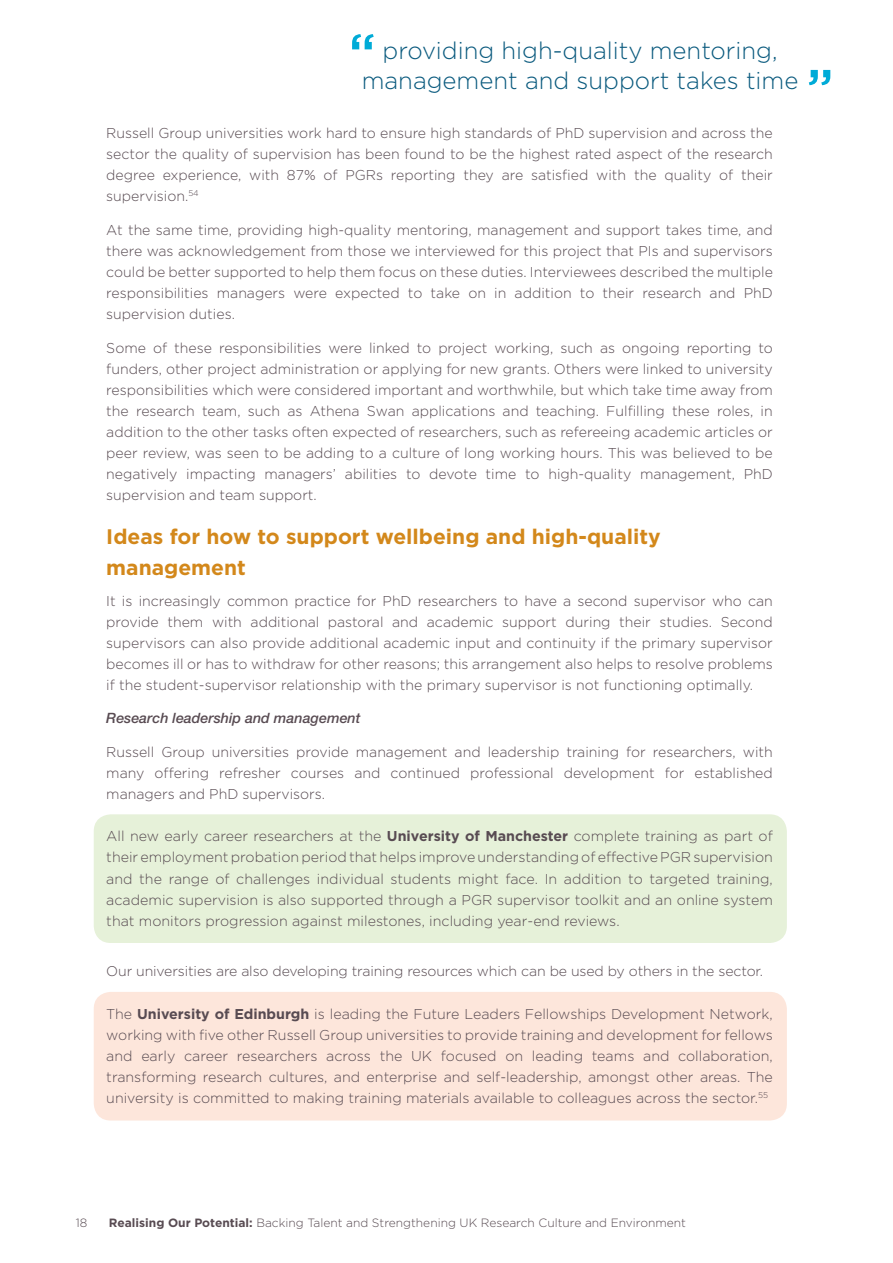
<style>
.page{position:relative;width:893px;height:1263px;background:#fff}
.page>*{position:absolute;margin:0;border:0;box-sizing:border-box;transform-origin:0 0}
.t1{font:500 54px "Gotham";color:#00abd7}
.t2{font:300 24px/30px "Gotham";color:#0a5a7e;text-align:center}
.t3{font:700 21px/31.5px "Gotham";color:#d3881b}
.t4{font:300 14.25px/21px "Gotham";color:#584b52;text-align:justify}
.t5{font:italic 500 14.25px "Helvetica Neue LT Std";color:#584b52}
.t6{font:300 13.95px "Gotham";letter-spacing:-.01em;color:#584b52}
.t7{font:300 12px "Gotham";color:#584b52}
.s1{font-weight:700}
</style>
<div class="page">
<div style="left:94px;top:814px;width:693px;height:129px;background:#e6f1d9;border-radius:17px"></div>
<div style="left:94px;top:992px;width:693px;height:128px;background:#fde6db;border-radius:17px"></div>
<h1 class="t1" style="left:349px;top:22px;width:29px">“</h1>
<h2 class="t2" style="left:362px;top:35px;width:438px">providing high-quality mentoring, management and support takes time</h2>
<h1 class="t1" style="left:807px;top:58px;width:29px">”</h1>
<p class="t4" style="left:106px;top:122px;width:668px">Russell Group universities work hard to ensure high standards of PhD supervision and across the sector the quality of supervision has been found to be the highest rated aspect of the research degree experience, with 87% of PGRs reporting they are satisfied with the quality of their supervision.<sup>54</sup></p>
<p class="t4" style="left:106px;top:219px;width:668px">At the same time, providing high-quality mentoring, management and support takes time, and there was acknowledgement from those we interviewed for this project that PIs and supervisors could be better supported to help them focus on these duties. Interviewees described the multiple responsibilities managers were expected to take on in addition to their research and PhD supervision duties.</p>
<p class="t4" style="left:106px;top:337px;width:668px">Some of these responsibilities were linked to project working, such as ongoing reporting to funders, other project administration or applying for new grants. Others were linked to university responsibilities which were considered important and worthwhile, but which take time away from the research team, such as Athena Swan applications and teaching. Fulfilling these roles, in addition to the other tasks often expected of researchers, such as refereeing academic articles or peer review, was seen to be adding to a culture of long working hours. This was believed to be negatively impacting managers’ abilities to devote time to high-quality management, PhD supervision and team support.</p>
<h3 class="t3" style="left:106px;top:520px;width:556px">Ideas for how to support wellbeing and high-quality management</h3>
<p class="t4" style="left:106px;top:590px;width:668px">It is increasingly common practice for PhD researchers to have a second supervisor who can provide them with additional pastoral and academic support during their studies. Second supervisors can also provide additional academic input and continuity if the primary supervisor becomes ill or has to withdraw for other reasons; this arrangement also helps to resolve problems if the student-supervisor relationship with the primary supervisor is not functioning optimally.</p>
<p class="t5" style="left:106px;top:710px;width:256px">Research leadership and management</p>
<p class="t4" style="left:106px;top:741px;width:668px">Russell Group universities provide management and leadership training for researchers, with many offering refresher courses and continued professional development for established managers and PhD supervisors.</p>
<p class="t4" style="left:106px;top:826px;width:668px">All new early career researchers at the <span class="s1">University of Manchester</span> complete training as part of their employment probation period that helps improve understanding of effective PGR supervision and the range of challenges individual students might face. In addition to targeted training, academic supervision is also supported through a PGR supervisor toolkit and an online system that monitors progression against milestones, including year-end reviews.</p>
<p class="t6" style="left:106px;top:964px;width:658px">Our universities are also developing training resources which can be used by others in the sector.</p>
<p class="t4" style="left:106px;top:1003px;width:668px">The <span class="s1">University of Edinburgh</span> is leading the Future Leaders Fellowships Development Network, working with five other Russell Group universities to provide training and development for fellows and early career researchers across the UK focused on leading teams and collaboration, transforming research cultures, and enterprise and self-leadership, amongst other areas. The university is committed to making training materials available to colleagues across the sector.<sup>55</sup></p>
<p class="t7" style="left:76px;top:1216px;width:13px">18</p>
<p class="t7" style="left:109px;top:1216px;width:579px"><span class="s1">Realising Our Potential:</span> Backing Talent and Strengthening UK Research Culture and Environment</p>
</div>
